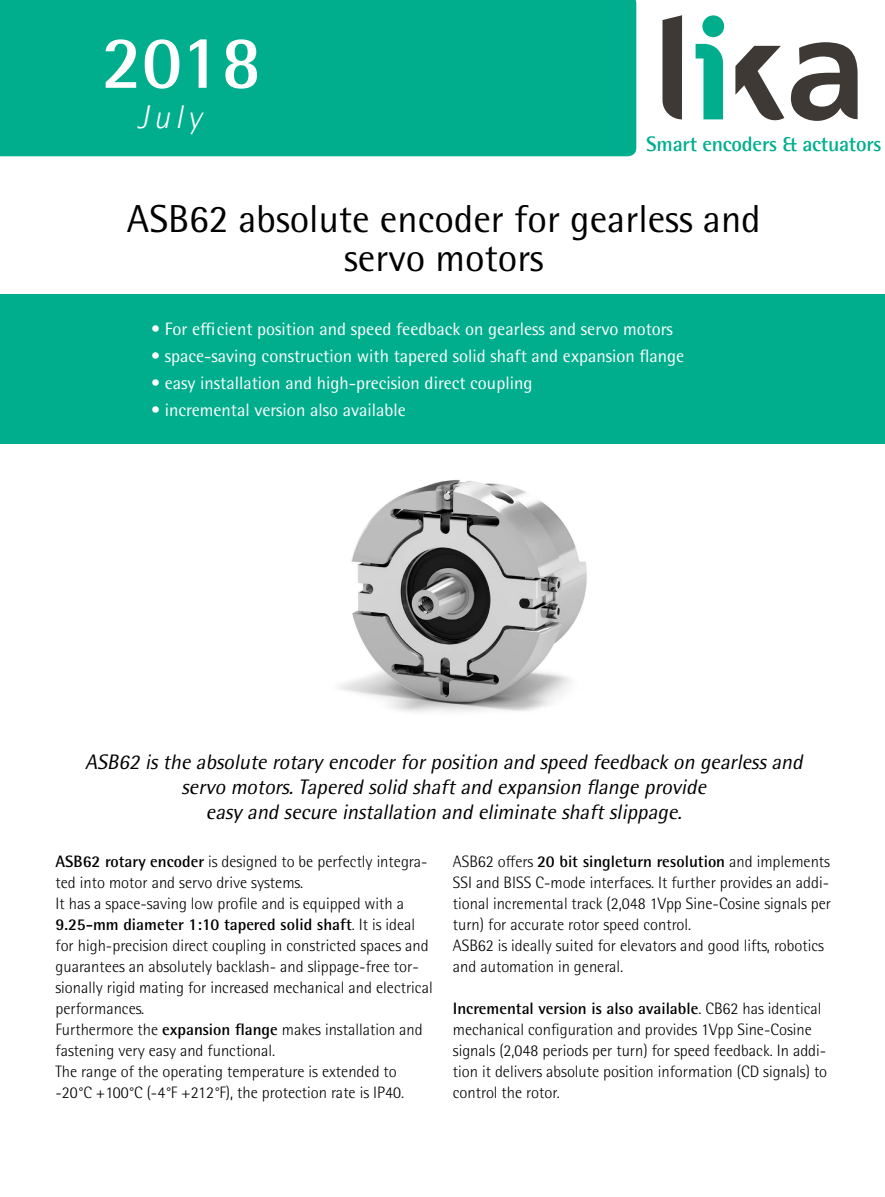
<style>
.page{position:relative;width:885px;height:1197px;background:#fff}
.page>*{position:absolute;margin:0;border:0;box-sizing:border-box;transform-origin:0 0}
.t1{font:700 75px "Agfa Rotis Semisans";color:#fff}
.t2{font:39px/39px "Rotis Semi Sans Pro";color:#000;text-align:center}
.t3{font:italic 300 33px "Agfa Rotis Semisans";color:#fff}
.t4{font:italic 21px/25.2px "Rotis Semi Sans Pro";color:#000;text-align:center}
.t5{font:700 21px "Agfa Rotis Semisans";letter-spacing:-.01em;color:#00ae8e}
.t6{font:18px "Rotis Semi Sans Pro";color:#fff}
.t7{font:300 16.5px/21px "Rotis Semi Sans Pro";color:#000}
.s1{font-weight:700}
</style>
<div class="page">
<div style="left:0;top:0;width:636px;height:156px;background:#00ae8e"></div>
<svg style="left:662px;top:15px;width:20px;height:104px;background:#4e4946"></svg>
<div style="left:702px;top:15px;width:22px;height:22px;background:#00ae8d;border-radius:50%"></div>
<svg style="left:735px;top:46px;width:49px;height:75px"></svg>
<svg style="left:791px;top:42px;width:66px;height:79px"></svg>
<svg style="left:695px;top:44px;width:28px;height:75px"></svg>
<div style="left:0;top:294px;width:885px;height:149px;background:#00ae8e"></div>
<img style="left:339px;top:479px;width:248px;height:233px">
<h1 class="t1" style="left:102px;top:16px;width:161px">2018</h1>
<h3 class="t3" style="left:138px;top:98px;width:65px">July</h3>
<p class="t5" style="left:646px;top:131px;width:237px">Smart encoders &amp; actuators</p>
<h2 class="t2" style="left:127px;top:199px;width:635px">ASB62 absolute encoder for gearless and servo motors</h2>
<p class="t6" style="left:151px;top:318px;width:523px">• For efficient position and speed feedback on gearless and servo motors</p>
<p class="t6" style="left:151px;top:345px;width:535px">• space-saving construction with tapered solid shaft and expansion flange</p>
<p class="t6" style="left:151px;top:372px;width:383px">• easy installation and high-precision direct coupling</p>
<p class="t6" style="left:151px;top:399px;width:256px">• incremental version also available</p>
<p class="t4" style="left:85px;top:749px;width:723px">ASB62 isthe absolute rotary encoderforposition and speed feedback on gearlessand servo motors.Tapered solid shaftand expansion flange provide<br>easy and secure installation and eliminate shaftslippage.</p>
<p class="t7" style="left:55px;top:851px;width:379px"><span class="s1">ASB62 rotary encoder</span> is designed to be perfectly integra&shy;ted into motor and servo drive systems.<br>It has a space-saving low profile and is equipped with a <span class="s1">9.25-mm diameter 1:10 tapered solid shaft</span>. It is ideal for high-precision direct coupling in constricted spaces and guarantees an absolutely backlash- and slippage-free tor&shy;sionally rigid mating for increased mechanical and electrical performances.<br>Furthermore the <span class="s1">expansion flange</span> makes installation and fastening very easy and functional.<br>The range of the operating temperature is extended to -20°C +100°C (-4°F +212°F), the protection rate is IP40.</p>
<p class="t7" style="left:453px;top:851px;width:380px">ASB62 offers <span class="s1">20 bit singleturn resolution</span> and implements SSI and BISS C-mode interfaces. It further provides an addi&shy;tional incremental track (2,048 1Vpp Sine-Cosine signals per turn) for accurate rotor speed control.<br>ASB62 is ideally suited for elevators and good lifts, robotics and automation in general.</p>
<p class="t7" style="left:453px;top:998px;width:376px"><span class="s1">Incremental version is also available</span>. CB62 has identical mechanical configuration and provides 1Vpp Sine-Cosine signals (2,048 periods per turn) for speed feedback. In addi&shy;tion it delivers absolute position information (CD signals) to control the rotor.</p>
</div>
